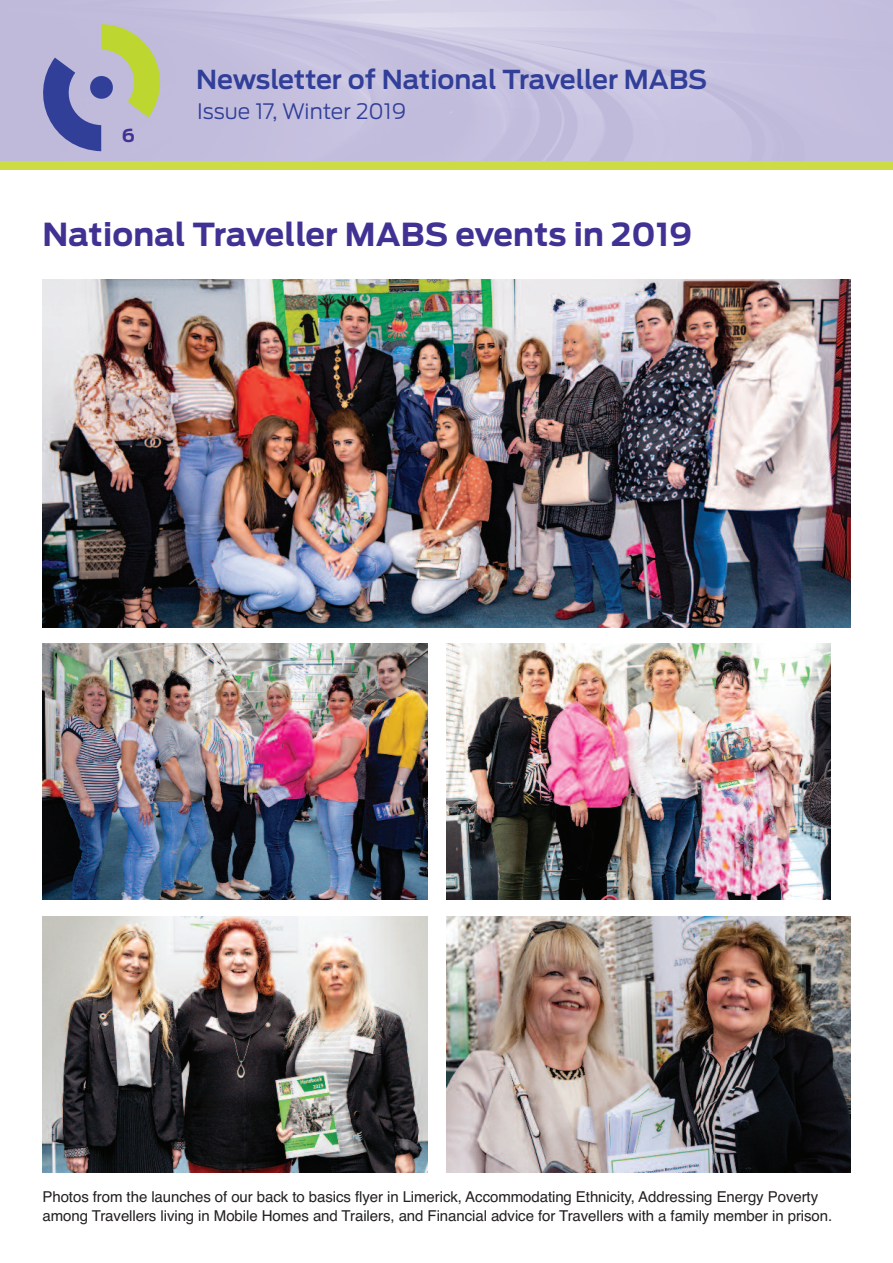
<style>
.page{position:relative;width:893px;height:1263px;background:#fff}
.page>*{position:absolute;margin:0;border:0;box-sizing:border-box;transform-origin:0 0}
.t1{font:700 31.5px "Ford Antenna";letter-spacing:.005em;color:#3f3293}
.t2{font:600 25.95px "Ford Antenna";color:#313f98}
.t3{font:300 21.15px "Ford Antenna";color:#313f98}
.t4{font:700 18px "Ford Antenna";color:#3f3293}
.t5{font:15px/19.4px "Helvetica";letter-spacing:-.005em;color:#231f20}
</style>
<div class="page">
<img style="left:0;top:0;width:893px;height:162px">
<svg style="left:43px;top:24px;width:135px;height:127px;background:#a6a8b5"></svg>
<div style="left:0;top:162px;width:893px;height:8px;background:#cddc44"></div>
<img style="left:43px;top:279px;width:807px;height:348px">
<img style="left:43px;top:643px;width:384px;height:257px">
<img style="left:446px;top:643px;width:384px;height:257px">
<img style="left:43px;top:916px;width:384px;height:257px">
<img style="left:446px;top:916px;width:404px;height:257px">
<p class="t4" style="left:122px;top:129px;width:15px">6</p>
<h2 class="t2" style="left:196px;top:69px;width:513px">Newsletter of National Traveller MABS</h2>
<h3 class="t3" style="left:197px;top:104px;width:211px">Issue 17, Winter 2019</h3>
<h1 class="t1" style="left:43px;top:223px;width:651px">National Traveller MABS events in 2019</h1>
<p class="t5" style="left:43px;top:1187px;width:791px">Photos from the launches of our back to basics flyer in Limerick, Accommodating Ethnicity, Addressing Energy Poverty among Travellers living in Mobile Homes and Trailers, and Financial advice for Travellers with a family member in prison.</p>
</div>
